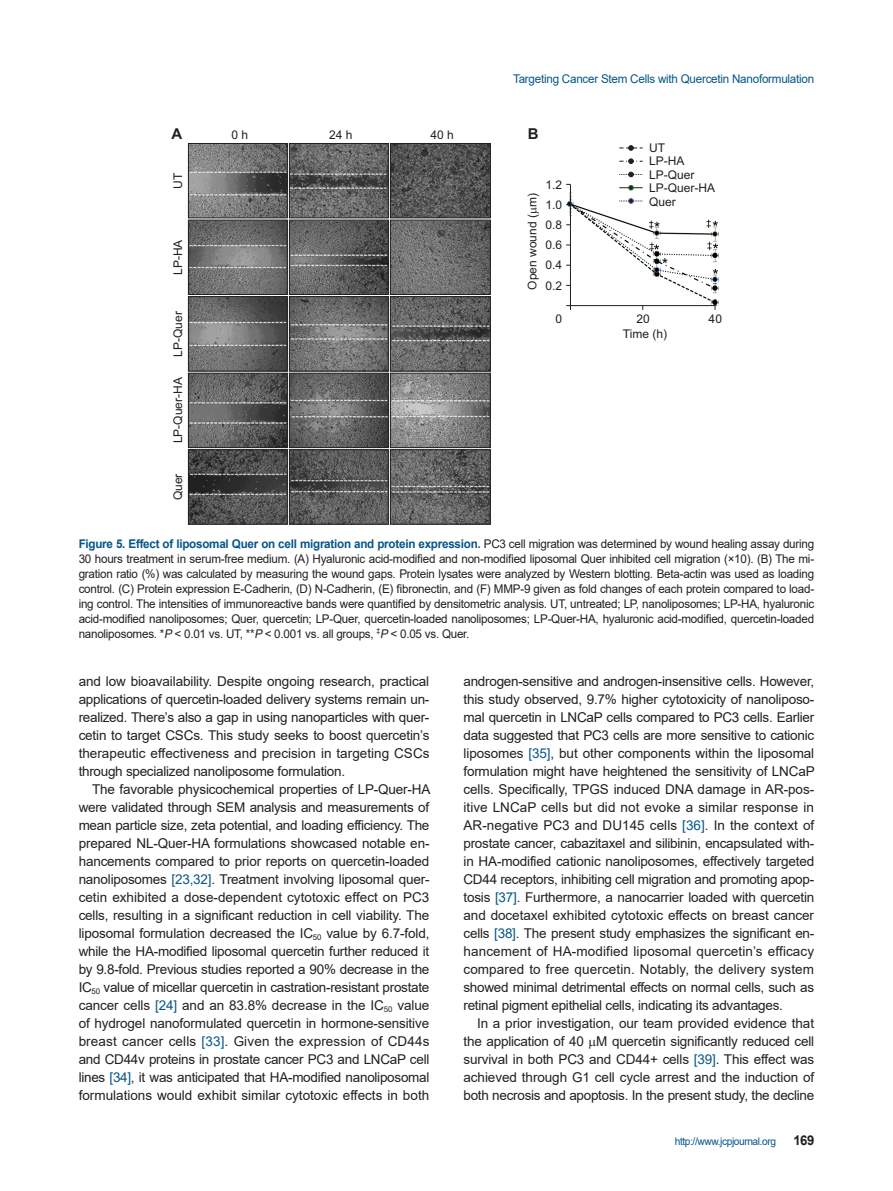
<style>
.page{position:relative;width:893px;height:1191px;background:#fff}
.page>*{position:absolute;margin:0;border:0;box-sizing:border-box;transform-origin:0 0}
.t1{font:700 15px "Arial";color:#231f20}
.t2{font:13.5px/18px "Arial";letter-spacing:-.02em;color:#231f20;text-align:justify}
.t3{font:700 13.5px "Arial";color:#231f20}
.t4{font:12px/15px "Arial";letter-spacing:-.02em;color:#231f20;text-align:justify}
.t5{font:12px "Arial";letter-spacing:-.02em;color:#055689}
.t6{font:12px/13.4px "Arial";color:#231f20}
.t7{font:10.5px "Arial";letter-spacing:-.04em;color:#055689}
.t8{font:7.05px "Arial";color:#231f20}
.s1{font-weight:700;color:#055689}
.s2{font-style:italic}
.s3{color:#055689}
</style>
<div class="page">
<svg style="left:188px;top:143px;width:303px;height:381px;background:#676767"></svg>
<svg style="left:566px;top:183px;width:150px;height:127px"></svg>
<svg style="left:619px;top:172px;width:24px;height:5px"></svg>
<svg style="left:619px;top:158px;width:24px;height:6px"></svg>
<svg style="left:619px;top:145px;width:24px;height:6px"></svg>
<p class="t5" style="left:513px;top:71px;width:303px">Targeting Cancer Stem Cells with Quercetin Nanoformulation</p>
<p class="t1" style="left:171px;top:125px;width:12px">A</p>
<p class="t1" style="left:528px;top:125px;width:12px">B</p>
<p class="t4" style="left:231px;top:129px;width:18px">0 h</p>
<p class="t4" style="left:329px;top:129px;width:25px">24 h</p>
<p class="t4" style="left:431px;top:129px;width:25px">40h</p>
<p class="t4" style="left:171px;top:189px;width:17px;rotate:-90deg">UT</p>
<p class="t4" style="left:171px;top:275px;width:37px;rotate:-90deg">LP-HA</p>
<p class="t4" style="left:172px;top:356px;width:47px;rotate:-90deg">LP-Quer</p>
<p class="t4" style="left:172px;top:443px;width:68px;rotate:-90deg">LP-Quer-HA</p>
<p class="t4" style="left:172px;top:500px;width:28px;rotate:-90deg">Quer</p>
<p class="t6" style="left:649px;top:142px;width:68px">UT<br>LP-HA<br>LP-Quer<br>LP-Quer-HA<br>Quer</p>
<p class="t4" style="left:546px;top:175px;width:18px;line-height:20.1px">1.2<br>1.0<br>0.8<br>0.6<br>0.4</p>
<p class="t6" style="left:527px;top:289px;width:98px;rotate:-90deg">Open wound ( m)</p>
<p class="t4" style="left:546px;top:279px;width:18px">0.2</p>
<p class="t4" style="left:556px;top:312px;width:8px">0</p>
<p class="t4" style="left:623px;top:312px;width:46px;line-height:15.6px;text-align:center">20<br>Time (h)</p>
<p class="t4" style="left:709px;top:312px;width:15px">40</p>
<p class="t4" style="left:79px;top:536px;width:737px"><span class="s1">Figure 5. Effect of liposomal Quer on cell migration and protein expression.</span> PC3 cell migration was determined by wound healing assay during 30 hours treatment in serum-free medium. (A) Hyaluronic acid-modified and non-modified liposomal Quer inhibited cell migration (×10). (B) The mi&shy;gration ratio (%) was calculated by measuring the wound gaps. Protein lysates were analyzed by Western blotting. Beta-actin was used as loading control. (C) Protein expression E-Cadherin, (D) N-Cadherin, (E) fibronectin, and (F) MMP-9 given as fold changes of each protein compared to load&shy;ing control. The intensities of immunoreactive bands were quantified by densitometric analysis. UT, untreated; LP, nanoliposomes; LP-HA, hyaluronic acid-modified nanoliposomes; Quer, quercetin; LP-Quer, quercetin-loaded nanoliposomes; LP-Quer-HA, hyaluronic acid-modified, quercetin-loaded nanoliposomes. *<span class="s2">P</span> &lt; 0.01 vs. UT, **<span class="s2">P</span> &lt; 0.001 vs. all groups,</p>
<p class="t8" style="left:377px;top:625px;width:5px">‡</p>
<p class="t4" style="left:380px;top:626px;width:91px"><span class="s2">P</span> &lt; 0.05 vs. Quer.</p>
<p class="t2" style="left:79px;top:672px;width:352px">and low bioavailability. Despite ongoing research, practical applications of quercetin-loaded delivery systems remain un&shy;realized. There’s also a gap in using nanoparticles with quer&shy;cetin to target CSCs. This study seeks to boost quercetin’s therapeutic effectiveness and precision in targeting CSCs through specialized nanoliposome formulation.</p>
<p class="t2" style="left:79px;top:780px;width:353px;text-indent:14px">The favorable physicochemical properties of LP-Quer-HA were validated through SEM analysis and measurements of mean particle size, zeta potential, and loading efficiency. The prepared NL-Quer-HA formulations showcased notable en&shy;hancements compared to prior reports on quercetin-loaded nanoliposomes <span class="s3">[23,32]</span>. Treatment involving liposomal quer&shy;cetin exhibited a dose-dependent cytotoxic effect on PC3 cells, resulting in a significant reduction in cell viability. The liposomal formulation decreased the IC<sub>50</sub> value by 6.7-fold, while the HA-modified liposomal quercetin further reduced it by 9.8-fold. Previous studies reported a 90% decrease in the IC<sub>50</sub> value of micellar quercetin in castration-resistant prostate cancer cells <span class="s3">[24]</span> and an 83.8% decrease in the IC<sub>50</sub> value of hydrogel nanoformulated quercetin in hormone-sensitive breast cancer cells <span class="s3">[33]</span>. Given the expression of CD44s and CD44v proteins in prostate cancer PC3 and LNCaP cell lines <span class="s3">[34]</span>, it was anticipated that HA-modified nanoliposomal formulations would exhibit similar cytotoxic effects in both</p>
<p class="t2" style="left:463px;top:672px;width:353px">androgen-sensitive and androgen-insensitive cells. However, this study observed, 9.7% higher cytotoxicity of nanoliposo&shy;mal quercetin in LNCaP cells compared to PC3 cells. Earlier data suggested that PC3 cells are more sensitive to cationic liposomes <span class="s3">[35]</span>, but other components within the liposomal formulation might have heightened the sensitivity of LNCaP cells. Specifically, TPGS induced DNA damage in AR-pos&shy;itive LNCaP cells but did not evoke a similar response in AR-negative PC3 and DU145 cells <span class="s3">[36]</span>. In the context of prostate cancer, cabazitaxel and silibinin, encapsulated with&shy;in HA-modified cationic nanoliposomes, effectively targeted CD44 receptors, inhibiting cell migration and promoting apop&shy;tosis <span class="s3">[37]</span>. Furthermore, a nanocarrier loaded with quercetin and docetaxel exhibited cytotoxic effects on breast cancer cells <span class="s3">[38]</span>. The present study emphasizes the significant en&shy;hancement of HA-modified liposomal quercetin’s efficacy compared to free quercetin. Notably, the delivery system showed minimal detrimental effects on normal cells, such as retinal pigment epithelial cells, indicating its advantages.</p>
<p class="t2" style="left:463px;top:1013px;width:352px;text-indent:14px">In a prior investigation, our team provided evidence that the application of 40 M quercetin significantly reduced cell survival in both PC3 and CD44+ cells <span class="s3">[39]</span>. This effect was achieved through G1 cell cycle arrest and the induction of both necrosis and apoptosis. In the present study, the decline</p>
<p class="t7" style="left:675px;top:1134px;width:103px">http://www.jcpjournal.org</p>
<p class="t3" style="left:793px;top:1130px;width:22px">169</p>
</div>
